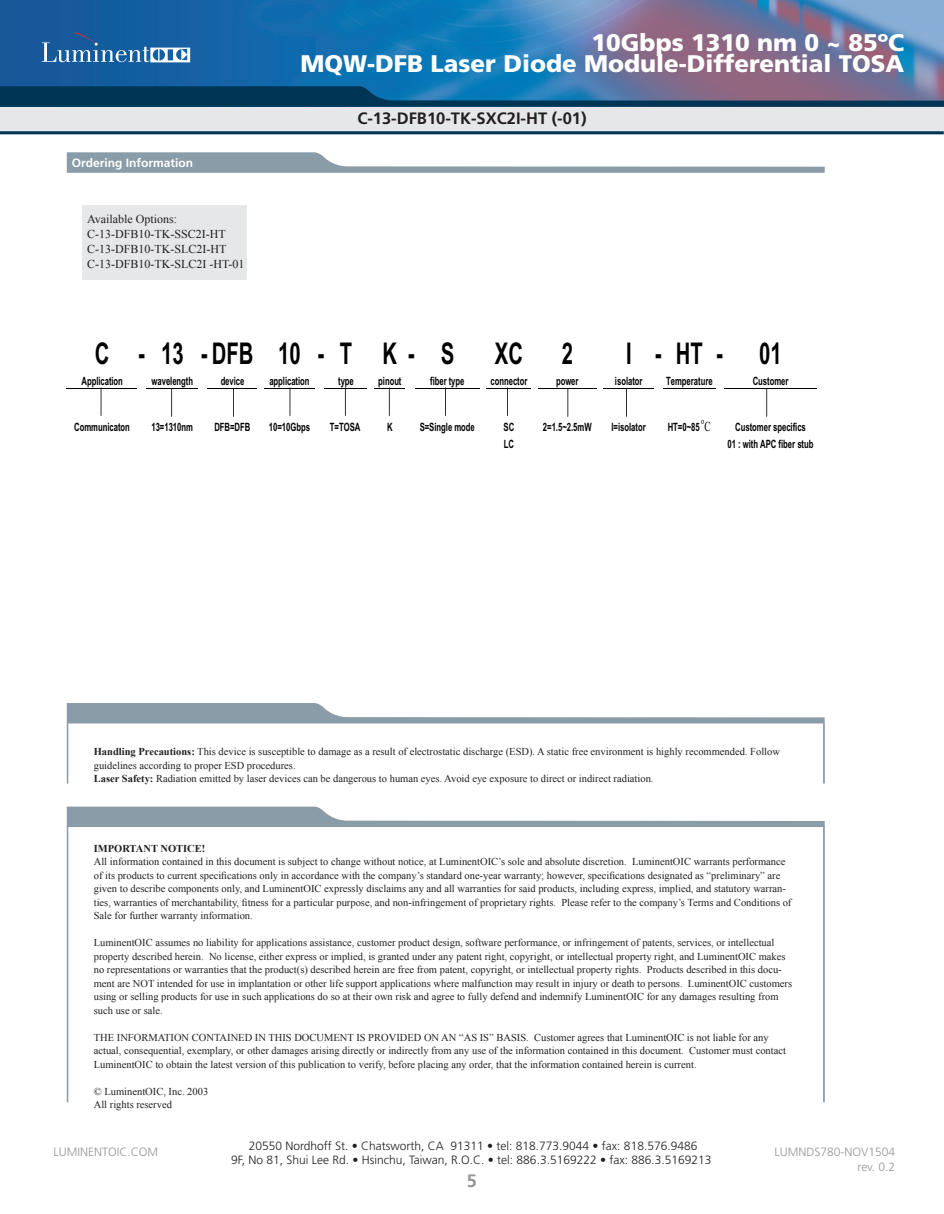
<style>
.page{position:relative;width:944px;height:1214px;background:#fff}
.page>*{position:absolute;margin:0;border:0;box-sizing:border-box;transform-origin:0 0}
.t1{font:700 30px "Arial";color:#000;scale:.67 1}
.t2{font:900 24px "Frutiger LT Std";color:#fff}
.t3{font:700 18px "Frutiger LT Std";color:#939598}
.t4{font:700 16.5px "Frutiger LT Std";color:#231f20}
.t5{font:13.8px "Times New Roman";color:#000;scale:.67 1}
.t6{font:300 12px "Frutiger LT Std";color:#231f20}
.t7{font:12px/15px "Times New Roman";color:#231f20}
.t8{font:300 12px "Frutiger LT Std";color:#939598}
.t9{font:700 12px "Frutiger LT Std";color:#fff}
.t10{font:700 11.4px "Arial";letter-spacing:-.005em;color:#000;scale:.67 1}
.t11{font:10.5px/13.5px "Times New Roman";color:#231f20}
.t12{font:700 10.5px "Times New Roman";color:#231f20}
.t13{font:9.3px "Times New Roman";color:#000;scale:.67 1}
.s1{font-weight:700}
</style>
<div class="page">
<img style="left:0;top:0;width:944px;height:86px">
<svg style="left:42px;top:32px;width:148px;height:30px;background:#3f79af"></svg>
<div style="left:0;top:107px;width:944px;height:27px;background:#e6e7e9"></div>
<hr style="left:0;top:131px;width:943px;height:3px;background:#003555">
<svg style="left:0;top:86px;width:944px;height:21px;background:#244f75"></svg>
<svg style="left:67px;top:703px;width:757px;height:20px"></svg>
<hr style="left:67px;top:723px;width:1px;height:60px;background:#8a9ca8">
<hr style="left:823px;top:723px;width:1px;height:60px;background:#8a9ca8">
<svg style="left:67px;top:806px;width:757px;height:21px"></svg>
<hr style="left:67px;top:826px;width:1px;height:276px;background:#8a9ca8">
<hr style="left:823px;top:826px;width:1px;height:276px;background:#8a9ca8">
<svg style="left:67px;top:152px;width:757px;height:21px"></svg>
<div style="left:82px;top:205px;width:164px;height:74px;background:#e6e7e9"></div>
<hr style="left:67px;top:388px;width:70px;height:1px;background:#000">
<hr style="left:146px;top:388px;width:52px;height:1px;background:#000">
<hr style="left:207px;top:388px;width:50px;height:1px;background:#000">
<hr style="left:264px;top:388px;width:50px;height:1px;background:#000">
<hr style="left:324px;top:388px;width:43px;height:1px;background:#000">
<hr style="left:374px;top:388px;width:31px;height:1px;background:#000">
<hr style="left:414px;top:388px;width:65px;height:1px;background:#000">
<hr style="left:486px;top:388px;width:45px;height:1px;background:#000">
<hr style="left:538px;top:388px;width:58px;height:1px;background:#000">
<hr style="left:603px;top:388px;width:50px;height:1px;background:#000">
<hr style="left:663px;top:388px;width:52px;height:1px;background:#000">
<hr style="left:724px;top:388px;width:92px;height:1px;background:#000">
<svg style="left:101px;top:389px;width:1px;height:26px"></svg>
<svg style="left:626px;top:389px;width:1px;height:27px"></svg>
<svg style="left:567px;top:389px;width:1px;height:27px"></svg>
<svg style="left:507px;top:389px;width:1px;height:26px"></svg>
<svg style="left:445px;top:389px;width:1px;height:26px"></svg>
<svg style="left:389px;top:389px;width:1px;height:26px"></svg>
<svg style="left:345px;top:389px;width:1px;height:26px"></svg>
<svg style="left:290px;top:389px;width:1px;height:26px"></svg>
<svg style="left:233px;top:389px;width:1px;height:27px"></svg>
<svg style="left:171px;top:389px;width:1px;height:27px"></svg>
<svg style="left:766px;top:389px;width:1px;height:27px"></svg>
<p class="t2" style="left:591px;top:28px;width:314px">10Gbps 1310 nm 0 ~ 85ºC</p>
<p class="t2" style="left:300px;top:49px;width:605px">MQW-DFB Laser Diode Module-Differential TOSA</p>
<p class="t9" style="left:72px;top:156px;width:123px">Ordering Information</p>
<p class="t7" style="left:87px;top:211px;width:140px">Available Options:<br>C-13-DFB10-TK-SSC2I-HT</p>
<p class="t7" style="left:87px;top:241px;width:141px">C-13-DFB10-TK-SLC2I-HT</p>
<p class="t7" style="left:87px;top:256px;width:159px">C-13-DFB10-TK-SLC2I -HT-01</p>
<p class="t4" style="left:357px;top:109px;width:231px">C-13-DFB10-TK-SXC2I-HT (-01)</p>
<p class="t1" style="left:95px;top:336px;width:537px">C -13-DFB 10-T K- S</p>
<p class="t1" style="left:495px;top:336px;width:43px">XC</p>
<p class="t1" style="left:561px;top:336px;width:18px">2</p>
<p class="t1" style="left:626px;top:336px;width:234px">I -HT- 01</p>
<p class="t10" style="left:81px;top:374px;width:63px">Application</p>
<p class="t10" style="left:152px;top:374px;width:63px">wavelength</p>
<p class="t10" style="left:221px;top:374px;width:37px">device</p>
<p class="t10" style="left:269px;top:374px;width:62px">application</p>
<p class="t10" style="left:338px;top:374px;width:25px">type</p>
<p class="t10" style="left:378px;top:374px;width:36px">pinout</p>
<p class="t10" style="left:430px;top:374px;width:52px">fiber type</p>
<p class="t10" style="left:490px;top:374px;width:56px">connector</p>
<p class="t10" style="left:556px;top:374px;width:35px">power</p>
<p class="t10" style="left:615px;top:374px;width:43px">isolator</p>
<p class="t10" style="left:666px;top:374px;width:71px">Temperature</p>
<p class="t10" style="left:752px;top:374px;width:55px">Customer</p>
<p class="t10" style="left:74px;top:420px;width:85px">Communicaton</p>
<p class="t10" style="left:151px;top:420px;width:63px">13=1310nm</p>
<p class="t10" style="left:214px;top:420px;width:55px">DFB=DFB</p>
<p class="t10" style="left:269px;top:420px;width:63px">10=10Gbps</p>
<p class="t10" style="left:330px;top:420px;width:47px">T=TOSA</p>
<p class="t10" style="left:387px;top:420px;width:10px">K</p>
<p class="t10" style="left:419px;top:420px;width:84px">S=Single mode</p>
<p class="t10" style="left:503px;top:420px;width:18px">SC</p>
<p class="t10" style="left:543px;top:420px;width:74px">2=1.5~2.5mW</p>
<p class="t10" style="left:611px;top:420px;width:52px">I=isolator</p>
<p class="t10" style="left:667px;top:420px;width:49px">HT=0~85</p>
<p class="t13" style="left:701px;top:416px;width:6px">o</p>
<p class="t5" style="left:704px;top:419px;width:11px">C</p>
<p class="t10" style="left:735px;top:420px;width:107px">Customer specifics</p>
<p class="t10" style="left:504px;top:437px;width:17px">LC</p>
<p class="t10" style="left:727px;top:437px;width:130px">01 : with APC fiber stub</p>
<p class="t11" style="left:94px;top:745px;width:687px"><span class="s1">Handling Precautions:</span> This device is susceptible to damage as a result of electrostatic discharge (ESD). A static free environment is highly recommended. Follow guidelines according to proper ESD procedures.</p>
<p class="t11" style="left:94px;top:772px;width:561px"><span class="s1">Laser Safety:</span> Radiation emitted by laser devices can be dangerous to human eyes. Avoid eye exposure to direct or indirect radiation.</p>
<p class="t12" style="left:94px;top:840px;width:113px">IMPORTANT NOTICE!</p>
<p class="t11" style="left:94px;top:854px;width:699px">All information contained in this document is subject to change without notice, at LuminentOIC’s sole and absolute discretion. LuminentOIC warrants performance of its products to current specifications only in accordance with the company’s standard one-year warranty; however, specifications designated as “preliminary” are given to describe components only, and LuminentOIC expressly disclaims any and all warranties for said products, including express, implied, and statutory warran&shy;ties, warranties of merchantability, fitness for a particular purpose, and non-infringement of proprietary rights. Please refer to the company’s Terms and Conditions of Sale for further warranty information.</p>
<p class="t11" style="left:94px;top:935px;width:699px">LuminentOIC assumes no liability for applications assistance, customer product design, software performance, or infringement of patents, services, or intellectual property described herein. No license, either express or implied, is granted under any patent right, copyright, or intellectual property right, and LuminentOIC makes no representations or warranties that the product(s) described herein are free from patent, copyright, or intellectual property rights. Products described in this docu&shy;ment are NOT intended for use in implantation or other life support applications where malfunction may result in injury or death to persons. LuminentOIC customers using or selling products for use in such applications do so at their own risk and agree to fully defend and indemnify LuminentOIC for any damages resulting from such use or sale.</p>
<p class="t11" style="left:94px;top:1030px;width:693px">THE INFORMATION CONTAINED IN THIS DOCUMENT IS PROVIDED ON AN “AS IS” BASIS. Customer agrees that LuminentOIC is not liable for any actual, consequential, exemplary, or other damages arising directly or indirectly from any use of the information contained in this document. Customer must contact<br>LuminentOIC to obtain the latest version of this publication to verify, before placing any order, that the information contained herein is current.</p>
<p class="t11" style="left:94px;top:1084px;width:116px">© LuminentOIC, Inc. 2003</p>
<p class="t11" style="left:94px;top:1097px;width:80px">All rights reserved</p>
<p class="t8" style="left:53px;top:1145px;width:106px">LUMINENTOIC.COM</p>
<p class="t6" style="left:249px;top:1138px;width:450px">20550 Nordhoff St. • Chatsworth, CA 91311 • tel: 818.773.9044 • fax: 818.576.9486</p>
<p class="t6" style="left:231px;top:1153px;width:482px">9F, No 81, Shui Lee Rd. • Hsinchu, Taiwan, R.O.C. • tel: 886.3.5169222 • fax: 886.3.5169213</p>
<p class="t8" style="left:774px;top:1145px;width:122px">LUMNDS780-NOV1504</p>
<p class="t8" style="left:857px;top:1159px;width:39px">rev. 0.2</p>
<p class="t3" style="left:467px;top:1170px;width:12px">5</p>
</div>
